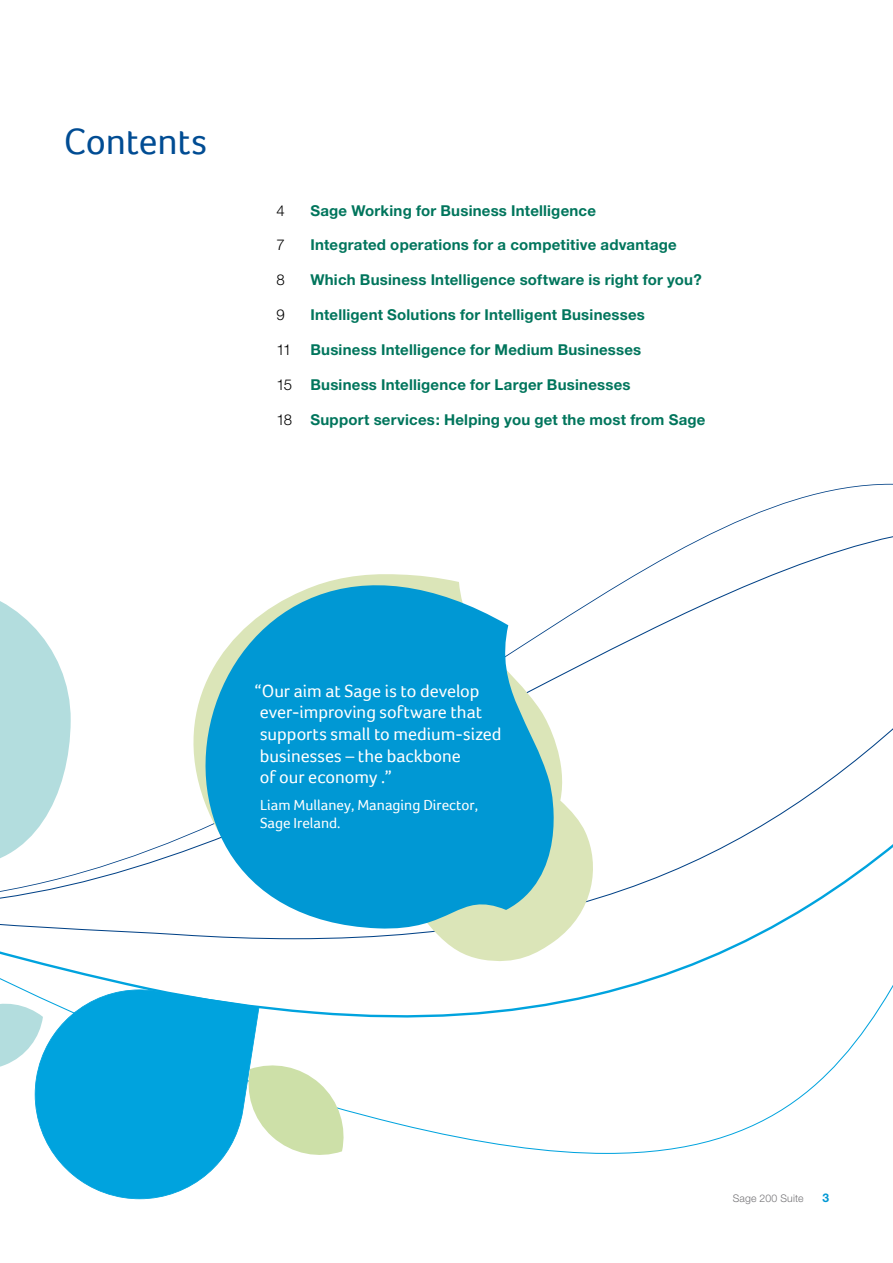
<style>
.page{position:relative;width:893px;height:1263px;background:#fff}
.page>*{position:absolute;margin:0;border:0;box-sizing:border-box;transform-origin:0 0}
.t1{font:37.5px "Foco";letter-spacing:-.005em;color:#004c93}
.t2{font:18px/21.6px "Foco";color:#fff}
.t3{font:700 15px "Helvetica Neue";letter-spacing:.015em;color:#00755c}
.t4{font:15px/18px "Foco";color:#fff}
.t5{font:300 15px "Helvetica Neue";color:#000}
.t6{font:700 12px "Helvetica Neue";color:#0098d4}
.t7{font:300 10.5px "Helvetica Neue";letter-spacing:.02em;color:#757477}
.s1{font-weight:300;color:#000}
</style>
<div class="page">
<svg style="left:0;top:601px;width:893px;height:553px"></svg>
<svg style="left:600px;top:734px;width:32px;height:207px"></svg>
<svg style="left:27px;top:982px;width:232px;height:172px"></svg>
<svg style="left:35px;top:989px;width:224px;height:210px;fill:#00a3de"></svg>
<svg style="left:245px;top:1061px;width:102px;height:98px"></svg>
<svg style="left:169px;top:596px;width:431px;height:369px"></svg>
<svg style="left:78px;top:574px;width:488px;height:357px;fill:#0098d4"></svg>
<h1 class="t1" style="left:64px;top:120px;width:145px">Contents</h1>
<p class="t5" style="left:276px;top:201px;width:10px">4</p>
<p class="t3" style="left:310px;top:201px;width:287px">Sage Working for Business Intelligence</p>
<p class="t5" style="left:276px;top:235px;width:10px">7</p>
<p class="t3" style="left:310px;top:235px;width:368px">Integrated operations for a competitive advantage</p>
<p class="t5" style="left:276px;top:270px;width:10px">8</p>
<p class="t3" style="left:310px;top:270px;width:393px">Which Business Intelligence software is right for you?</p>
<p class="t5" style="left:276px;top:305px;width:10px">9</p>
<p class="t3" style="left:310px;top:305px;width:336px">Intelligent Solutions for Intelligent Businesses</p>
<p class="t5" style="left:276px;top:340px;width:17px">11</p>
<p class="t3" style="left:310px;top:340px;width:332px">Business Intelligence for Medium Businesses</p>
<p class="t3" style="left:276px;top:375px;width:356px"><span class="s1">15</span> Business Intelligence for Larger Businesses</p>
<p class="t3" style="left:276px;top:410px;width:431px"><span class="s1">18</span> Support services: Helping you get the most from Sage</p>
<p class="t2" style="left:254px;top:680px;width:249px">“Our aim at Sage is to develop ever-improving software that supports small to medium-sized businesses – the backbone<br>of our economy .”</p>
<p class="t4" style="left:260px;top:795px;width:220px">Liam Mullaney, Managing Director,<br>Sage Ireland.</p>
<p class="t7" style="left:733px;top:1192px;width:72px">Sage 200 Suite</p>
<p class="t6" style="left:822px;top:1191px;width:8px">3</p>
</div>
